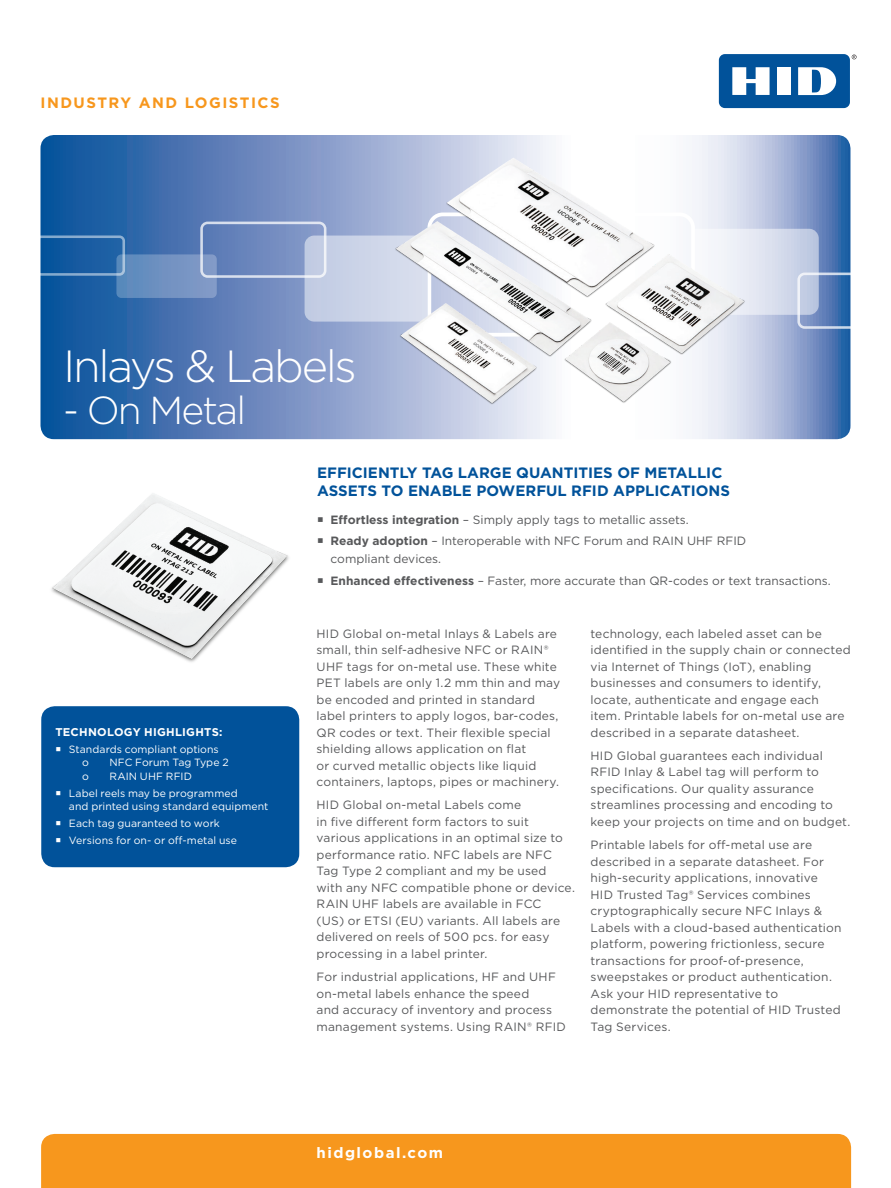
<style>
.page{position:relative;width:891px;height:1188px;background:#fff}
.page>*{position:absolute;margin:0;border:0;box-sizing:border-box;transform-origin:0 0}
.t1{font:300 45px "Gotham";letter-spacing:-.05em;color:#fff}
.t2{font:300 39px "Gotham";letter-spacing:-.05em;color:#fff}
.t3{font:700 15px/18px "Gotham";color:#01529a}
.t4{font:700 15px "Gotham";letter-spacing:.1em;color:#f7971d}
.t5{font:700 15px "Gotham";letter-spacing:.1em;color:#fff}
.t6{font:12px/16.5px "Gotham";letter-spacing:.015em;color:#57585a}
.t7{font:700 11.25px "Gotham";letter-spacing:.02em;color:#fff}
.t8{font:10.5px/17px "Gotham";letter-spacing:.005em;color:#fff}
.s1{font-weight:700}
</style>
<div class="page">
<svg style="left:40px;top:135px;width:810px;height:304px;background:#6387bc"></svg>
<div style="left:200px;top:222px;width:126px;height:56px;border:3px solid #fff;border-radius:6px"></div>
<div style="left:116px;top:254px;width:101px;height:44px;background:linear-gradient(to right,#5586ba,#8da0cb);border-radius:5px"></div>
<div style="left:36px;top:235px;width:89px;height:41px;border:3px solid #fff;border-radius:4px"></div>
<div style="left:305px;top:236px;width:71px;height:86px;background:#c7d0e6"></div>
<svg style="left:764px;top:229px;width:87px;height:100px;background:#99afd2"></svg>
<svg style="left:852px;top:55px;width:5px;height:4px"></svg>
<div style="left:719px;top:54px;width:131px;height:54px;background:#01529a;border-radius:6px"></div>
<div style="left:777px;top:67px;width:14px;height:28px;background:#fff"></div>
<svg style="left:732px;top:67px;width:38px;height:28px"></svg>
<svg style="left:798px;top:67px;width:38px;height:28px"></svg>
<div style="left:41px;top:1134px;width:810px;height:54px;background:#f7971d"></div>
<img style="left:51px;top:493px;width:238px;height:169px">
<div style="left:41px;top:706px;width:258px;height:161px;background:#01529a;border-radius:14px"></div>
<img style="left:376px;top:145px;width:388px;height:279px">
<p class="t4" style="left:40px;top:93px;width:241px">INDUSTRY AND LOGISTICS</p>
<h1 class="t1" style="left:63px;top:338px;width:296px">Inlays &amp; Labels</h1>
<h2 class="t2" style="left:63px;top:386px;width:185px">- On Metal</h2>
<p class="t7" style="left:55px;top:724px;width:169px">TECHNOLOGY HIGHLIGHTS:</p>
<p class="t8" style="left:82px;top:742px;width:138px;line-height:13.5px;text-indent:-13px">Standards compliant options o</p>
<p class="t8" style="left:109px;top:754px;width:121px">NFC Forum Tag Type 2</p>
<p class="t8" style="left:69px;top:767px;width:170px;text-align:center">RAIN UHF RFID<br>Label reels may be programmed</p>
<p class="t8" style="left:69px;top:798px;width:201px">and printed using standard equipment<br>Each tag guaranteed to work<br>Versions for on- or off-metal use</p>
<p class="t8" style="left:82px;top:767px;width:8px">o</p>
<p class="t3" style="left:317px;top:463px;width:414px">EFFICIENTLY TAG LARGE QUANTITIES OF METALLIC<br>ASSETS TO ENABLE POWERFUL RFID APPLICATIONS</p>
<p class="t6" style="left:331px;top:509px;width:417px;line-height:21.5px"><span class="s1">Effortless integration</span> – Simply apply tags to metallic assets.<br><span class="s1">Ready adoption</span> – Interoperable with NFC Forum and RAIN UHF RFID</p>
<p class="t6" style="left:331px;top:548px;width:502px;line-height:21.5px">compliant devices.<br><span class="s1">Enhanced effectiveness</span> – Faster, more accurate than QR-codes or text transactions.</p>
<p class="t6" style="left:316px;top:625px;width:245px">HID Global on-metal Inlays &amp; Labels are small, thin self-adhesive NFC or RAIN® UHF tags for on-metal use. These white PET labels are only 1.2 mm thin and may be encoded and printed in standard label printers to apply logos, bar-codes, QR codes or text. Their flexible special shielding allows application on flat<br>or curved metallic objects like liquid containers, laptops, pipes or machinery.</p>
<p class="t6" style="left:316px;top:797px;width:260px">HID Global on-metal Labels come<br>in five different form factors to suit various applications in an optimal size to performance ratio. NFC labels are NFC Tag Type 2 compliant and my be used with any NFC compatible phone or device.<br>RAIN UHF labels are available in FCC<br>(US) or ETSI (EU) variants. All labels are delivered on reels of 500 pcs. for easy processing in a label printer.</p>
<p class="t6" style="left:316px;top:968px;width:251px">For industrial applications, HF and UHF on-metal labels enhance the speed<br>and accuracy of inventory and process management systems. Using RAIN® RFID</p>
<p class="t6" style="left:591px;top:625px;width:262px">technology, each labeled asset can be identified in the supply chain or connected via Internet of Things (IoT), enabling businesses and consumers to identify, locate, authenticate and engage each item. Printable labels for on-metal use are described in a separate datasheet.</p>
<p class="t6" style="left:591px;top:747px;width:261px">HID Global guarantees each individual RFID Inlay &amp; Label tag will perform to specifications. Our quality assurance streamlines processing and encoding to keep your projects on time and on budget.</p>
<p class="t6" style="left:591px;top:836px;width:252px">Printable labels for off-metal use are described in a separate datasheet. For high-security applications, innovative HID Trusted Tag® Services combines cryptographically secure NFC Inlays &amp; Labels with a cloud-based authentication platform, powering frictionless, secure transactions for proof-of-presence, sweepstakes or product authentication.<br>Ask your HID representative to demonstrate the potential of HID Trusted Tag Services.</p>
<p class="t5" style="left:316px;top:1142px;width:128px">hidglobal.com</p>
</div>
